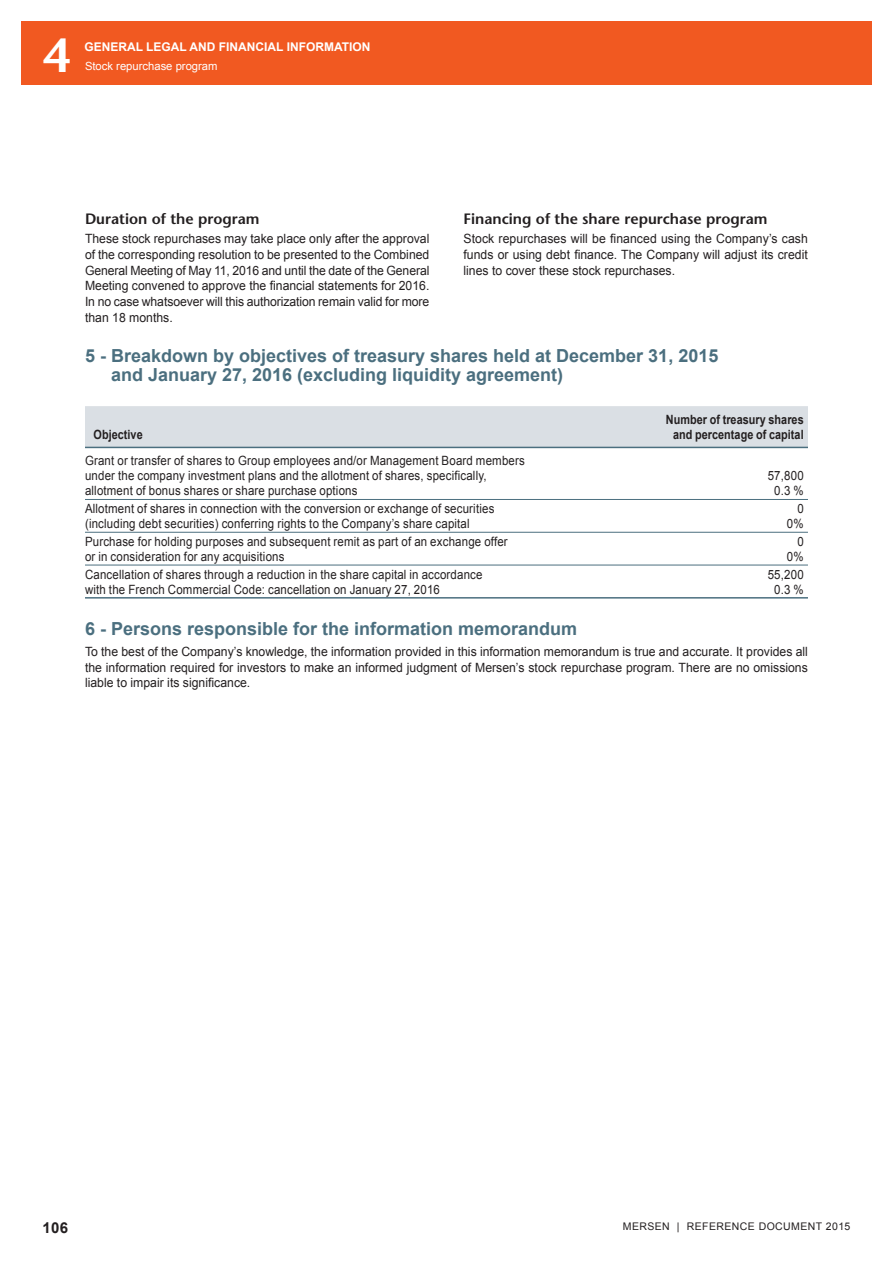
<style>
.page{position:relative;width:893px;height:1263px;background:#fff}
.page>*{position:absolute;margin:0;border:0;box-sizing:border-box;transform-origin:0 0}
.t1{font:600 48px "Stone Sans";color:#fff}
.t2{font:700 18px/19.5px "Arial";color:#4b6f7f}
.t3{font:600 15px "Stone Sans";color:#231f20}
.t4{font:700 15px "Arial";color:#231f20}
.t5{font:12.75px/15.8px "Arial";letter-spacing:.015em;color:#231f20;text-align:justify;scale:.96 1}
.t6{font:12.75px/15px "Arial";letter-spacing:.015em;color:#231f20;scale:.9 1}
.t7{font:700 12.75px/15px "Arial";letter-spacing:.005em;color:#231f20;text-align:center;scale:.85 1}
.t8{font:700 12px "Arial";color:#fff}
.t9{font:11.25px "Arial";color:#fff}
.t10{font:10.5px "Arial";letter-spacing:.04em;color:#231f20}
</style>
<div class="page">
<div style="left:21px;top:21px;width:851px;height:64px;background:#f15921"></div>
<div style="left:85px;top:406px;width:723px;height:41px;background:#dadfe4"></div>
<hr style="left:85px;top:447px;width:723px;height:1px;background:#4b6f7f">
<hr style="left:85px;top:597px;width:723px;height:2px;background:#4b6f7f">
<hr style="left:85px;top:499px;width:723px;height:1px;background:#4b6f7f">
<hr style="left:85px;top:532px;width:723px;height:1px;background:#4b6f7f">
<hr style="left:85px;top:565px;width:723px;height:1px;background:#4b6f7f">
<h1 class="t1" style="left:42px;top:37px;width:29px">4</h1>
<p class="t8" style="left:84px;top:40px;width:288px">GENERAL LEGAL AND FINANCIAL INFORMATION</p>
<p class="t9" style="left:85px;top:60px;width:134px">Stock repurchase program</p>
<p class="t3" style="left:85px;top:213px;width:176px">Duration of the program</p>
<p class="t5" style="left:85px;top:231px;width:360px">These stock repurchases may take place only after the approval of the corresponding resolution to be presented to the Combined General Meeting of May 11, 2016 and until the date of the General Meeting convened to approve the financial statements for 2016.<br>In no case whatsoever will this authorization remain valid for more than 18 months.</p>
<p class="t3" style="left:463px;top:213px;width:306px">Financing of the share repurchase program</p>
<p class="t5" style="left:463px;top:231px;width:360px">Stock repurchases will be financed using the Company’s cash funds or using debt finance. The Company will adjust its credit lines to cover these stock repurchases.</p>
<h2 class="t2" style="left:111px;top:346px;width:609px;text-indent:-26px">5 - Breakdown by objectives of treasury shares held at December 31, 2015 and January 27, 2016 (excluding liquidity agreement)</h2>
<p class="t7" style="left:94px;top:427px;width:59px">Objective</p>
<p class="t6" style="left:85px;top:453px;width:490px">Grant or transfer of shares to Group employees and/or Management Board members under the company investment plans and the allotment of shares, specifically, allotment of bonus shares or share purchase options</p>
<p class="t7" style="left:666px;top:412px;width:164px">Number of treasury shares and percentage of capital</p>
<p class="t6" style="left:768px;top:468px;width:41px;text-align:center">57,800<br>0.3 %</p>
<p class="t6" style="left:85px;top:501px;width:456px">Allotment of shares in connection with the conversion or exchange of securities (including debt securities) conferring rights to the Company’s share capital</p>
<p class="t6" style="left:787px;top:501px;width:20px;text-align:right">0<br>0%</p>
<p class="t6" style="left:85px;top:534px;width:471px">Purchase for holding purposes and subsequent remit as part of an exchange offer or in consideration for any acquisitions</p>
<p class="t6" style="left:787px;top:534px;width:20px;text-align:right">0<br>0%</p>
<p class="t6" style="left:85px;top:567px;width:443px">Cancellation of shares through a reduction in the share capital in accordance with the French Commercial Code: cancellation on January 27, 2016</p>
<p class="t6" style="left:768px;top:567px;width:41px;text-align:center">55,200<br>0.3 %</p>
<h2 class="t2" style="left:85px;top:619px;width:494px">6 - Persons responsible for the information memorandum</h2>
<p class="t5" style="left:85px;top:644px;width:754px">To the best of the Company’s knowledge, the information provided in this information memorandum is true and accurate. It provides all the information required for investors to make an informed judgment of Mersen’s stock repurchase program. There are no omissions liable to impair its significance.</p>
<p class="t4" style="left:42px;top:1219px;width:27px">106</p>
<p class="t10" style="left:623px;top:1220px;width:229px">MERSEN | REFERENCE DOCUMENT 2015</p>
</div>
